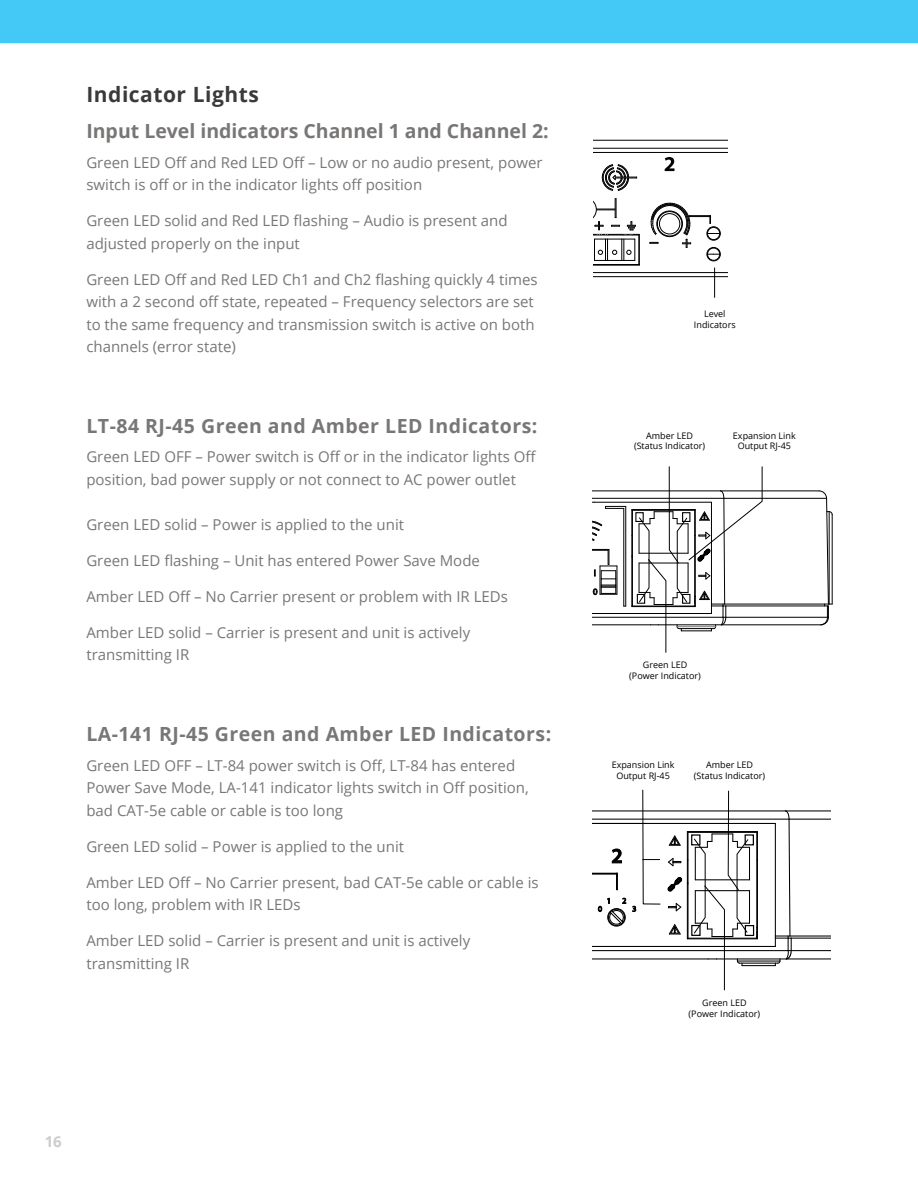
<style>
.page{position:relative;width:918px;height:1188px;background:#fff}
.page>*{position:absolute;margin:0;border:0;box-sizing:border-box;transform-origin:0 0}
.t1{font:700 21px "Open Sans";letter-spacing:.025em;color:#3b3a3a}
.t2{font:700 19.5px "Open Sans";letter-spacing:.025em;color:#797676}
.t3{font:700 19.5px "Open Sans";color:#797676}
.t4{font:15px/22.5px "Open Sans";color:#797676}
.t5{font:700 15px "Open Sans";color:#ccc}
.t6{font:9px/10.5px "Open Sans";color:#000;text-align:center}
</style>
<div class="page">
<div style="left:0;top:0;width:918px;height:43px;background:#44c8f5"></div>
<hr style="left:593px;top:152px;width:134px;height:1px;background:#000">
<hr style="left:593px;top:148px;width:134px;height:1px;background:#000">
<hr style="left:593px;top:140px;width:134px;height:1px;background:#000">
<svg style="left:649px;top:202px;width:72px;height:59px"></svg>
<div style="left:659px;top:213px;width:21px;height:21px;border:1px solid #000;border-radius:50%"></div>
<div style="left:657px;top:211px;width:25px;height:26px;border:1px solid #000;border-radius:50%"></div>
<div style="left:706px;top:247px;width:15px;height:14px;border:1px solid #000;border-radius:50%"></div>
<div style="left:706px;top:226px;width:15px;height:15px;border:1px solid #000;border-radius:50%"></div>
<div style="left:656px;top:210px;width:27px;height:27px;border:1px solid #000;border-radius:50%"></div>
<hr style="left:593px;top:265px;width:46px;height:1px;background:#000">
<hr style="left:593px;top:272px;width:134px;height:1px;background:#000">
<hr style="left:593px;top:276px;width:134px;height:1px;background:#000">
<svg style="left:593px;top:164px;width:47px;height:101px"></svg>
<svg style="left:665px;top:157px;width:9px;height:14px"></svg>
<svg style="left:714px;top:268px;width:1px;height:29px"></svg>
<svg style="left:593px;top:520px;width:10px;height:21px"></svg>
<hr style="left:625px;top:506px;width:1px;height:100px;background:#000">
<hr style="left:623px;top:508px;width:1px;height:98px;background:#000">
<svg style="left:605px;top:506px;width:21px;height:3px"></svg>
<hr style="left:593px;top:502px;width:118px;height:1px;background:#000">
<hr style="left:593px;top:498px;width:131px;height:1px;background:#000">
<hr style="left:724px;top:498px;width:103px;height:1px;background:#000">
<hr style="left:725px;top:604px;width:103px;height:1px;background:#000">
<hr style="left:593px;top:490px;width:128px;height:1px;background:#000">
<hr style="left:721px;top:490px;width:98px;height:1px;background:#000">
<hr style="left:631px;top:510px;width:1px;height:97px;background:#000">
<svg style="left:593px;top:549px;width:25px;height:47px"></svg>
<hr style="left:593px;top:613px;width:118px;height:1px;background:#000">
<hr style="left:593px;top:617px;width:130px;height:1px;background:#000">
<hr style="left:593px;top:624px;width:128px;height:1px;background:#000">
<hr style="left:726px;top:617px;width:101px;height:1px;background:#000">
<hr style="left:726px;top:605px;width:101px;height:1px;background:#000">
<hr style="left:721px;top:624px;width:100px;height:1px;background:#000">
<svg style="left:818px;top:490px;width:15px;height:136px"></svg>
<svg style="left:632px;top:466px;width:131px;height:187px"></svg>
<hr style="left:592px;top:823px;width:183px;height:1px;background:#000">
<hr style="left:592px;top:819px;width:197px;height:1px;background:#000">
<hr style="left:789px;top:819px;width:41px;height:1px;background:#000">
<hr style="left:790px;top:936px;width:40px;height:1px;background:#000">
<hr style="left:592px;top:810px;width:193px;height:1px;background:#000">
<hr style="left:785px;top:810px;width:45px;height:1px;background:#000">
<hr style="left:688px;top:832px;width:69px;height:1px;background:#000">
<hr style="left:756px;top:832px;width:1px;height:106px;background:#000">
<hr style="left:757px;top:832px;width:1px;height:107px;background:#000">
<hr style="left:687px;top:831px;width:70px;height:1px;background:#000">
<hr style="left:687px;top:938px;width:70px;height:1px;background:#000">
<hr style="left:742px;top:965px;width:33px;height:1px;background:#000">
<hr style="left:592px;top:950px;width:196px;height:1px;background:#000">
<hr style="left:592px;top:958px;width:194px;height:1px;background:#000">
<hr style="left:592px;top:946px;width:183px;height:1px;background:#000">
<hr style="left:786px;top:958px;width:44px;height:1px;background:#000">
<hr style="left:791px;top:950px;width:39px;height:1px;background:#000">
<hr style="left:791px;top:938px;width:39px;height:1px;background:#000">
<hr style="left:740px;top:963px;width:38px;height:1px;background:#000">
<hr style="left:737px;top:961px;width:43px;height:1px;background:#000">
<svg style="left:775px;top:810px;width:17px;height:156px"></svg>
<div style="left:745px;top:834px;width:9px;height:11px;border:1px solid #000"></div>
<div style="left:745px;top:925px;width:9px;height:11px;border:1px solid #000"></div>
<svg style="left:592px;top:789px;width:158px;height:202px"></svg>
<h1 class="t1" style="left:86px;top:86px;width:174px">Indicator Lights</h1>
<h2 class="t3" style="left:86px;top:124px;width:464px">Input Level indicators Channel 1 and Channel 2:</h2>
<p class="t4" style="left:86px;top:151px;width:458px">Green LED Off and Red LED Off – Low or no audio present, power switch is off or in the indicator lights off position</p>
<p class="t4" style="left:86px;top:209px;width:423px">Green LED solid and Red LED flashing – Audio is present and adjusted properly on the input</p>
<p class="t4" style="left:86px;top:268px;width:453px">Green LED Off and Red LED Ch1 and Ch2 flashing quickly 4 times with a 2 second off state, repeated – Frequency selectors are set to the same frequency and transmission switch is active on both channels (error state)</p>
<h2 class="t2" style="left:86px;top:418px;width:453px">LT-84 RJ-45 Green and Amber LED Indicators:</h2>
<p class="t4" style="left:86px;top:445px;width:451px">Green LED OFF – Power switch is Off or in the indicator lights Off position, bad power supply or not connect to AC power outlet</p>
<p class="t4" style="left:86px;top:515px;width:319px">Green LED solid – Power is applied to the unit</p>
<p class="t4" style="left:86px;top:549px;width:395px">Green LED flashing – Unit has entered Power Save Mode</p>
<p class="t4" style="left:86px;top:585px;width:423px">Amber LED Off – No Carrier present or problem with IR LEDs</p>
<p class="t4" style="left:86px;top:623px;width:385px">Amber LED solid – Carrier is present and unit is actively transmitting IR</p>
<h2 class="t2" style="left:86px;top:727px;width:466px">LA-141 RJ-45 Green and Amber LED Indicators:</h2>
<p class="t4" style="left:86px;top:754px;width:444px">Green LED OFF – LT-84 power switch is Off, LT-84 has entered<br>Power Save Mode, LA-141 indicator lights switch in Off position, bad CAT-5e cable or cable is too long</p>
<p class="t4" style="left:86px;top:837px;width:319px">Green LED solid – Power is applied to the unit</p>
<p class="t4" style="left:86px;top:871px;width:454px">Amber LED Off – No Carrier present, bad CAT-5e cable or cable is too long, problem with IR LEDs</p>
<p class="t4" style="left:86px;top:931px;width:385px">Amber LED solid – Carrier is present and unit is actively transmitting IR</p>
<p class="t5" style="left:45px;top:1136px;width:19px">16</p>
<p class="t6" style="left:694px;top:310px;width:43px">Level<br>Indicators</p>
<p class="t6" style="left:634px;top:431px;width:73px">Amber LED (Status Indicator)</p>
<p class="t6" style="left:733px;top:431px;width:64px">Expansion Link<br>Output RJ-45</p>
<p class="t6" style="left:629px;top:661px;width:73px">Green LED (Power Indicator)</p>
<p class="t6" style="left:612px;top:760px;width:64px">Expansion Link<br>Output RJ-45</p>
<p class="t6" style="left:694px;top:760px;width:73px">Amber LED (Status Indicator)</p>
<p class="t6" style="left:689px;top:999px;width:73px">Green LED (Power Indicator)</p>
</div>
